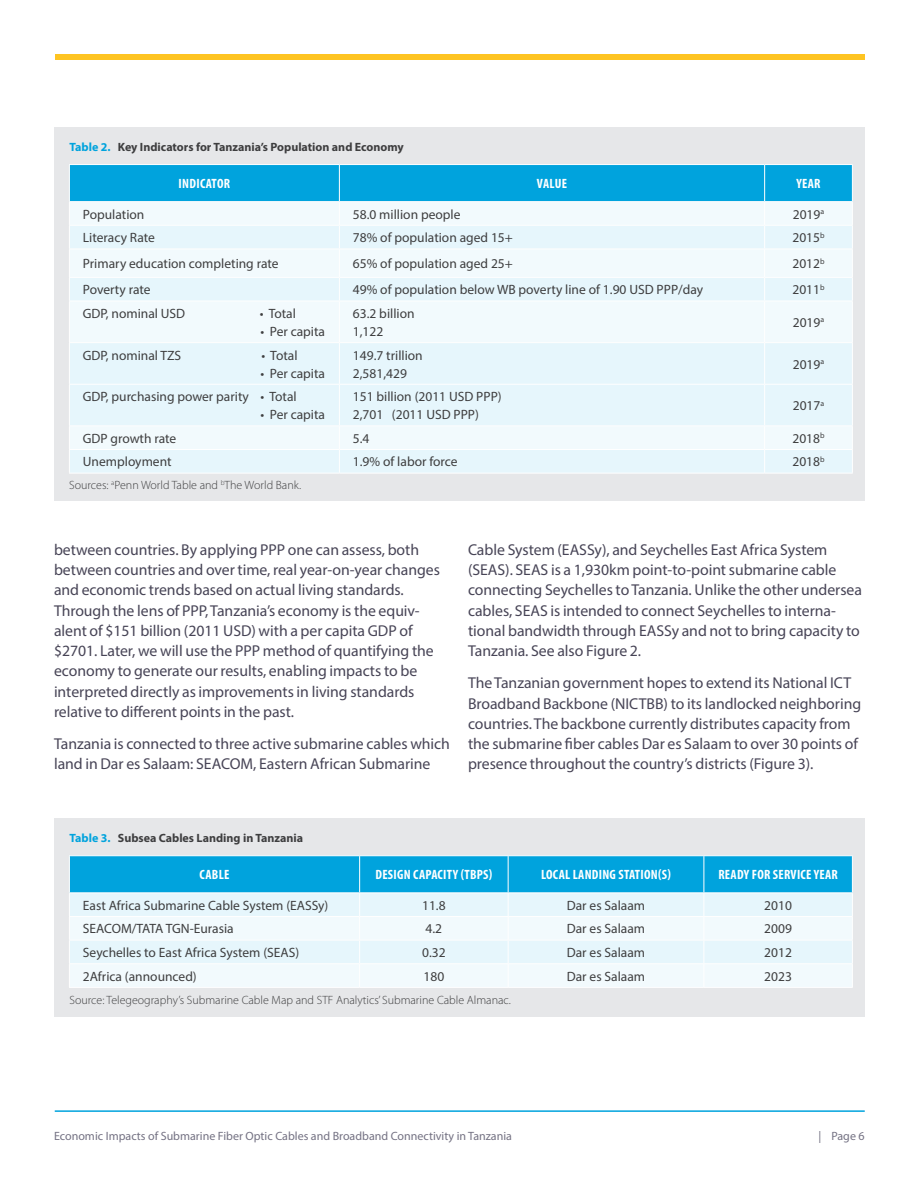
<style>
.page{position:relative;width:918px;height:1188px;background:#fff}
.page>*{position:absolute;margin:0;border:0;box-sizing:border-box;transform-origin:0 0}
.t1{font:15.75px/20.2px "Myriad Pro";color:#474456}
.t2{font:13.5px "Myriad Pro";color:#3e3e3f}
.t3{font:700 condensed 13.5px "Myriad Pro";letter-spacing:.02em;color:#fff}
.Table_Footer_2{font:300 12px "Myriad Pro";color:#3e3e3f}
.Table_Header{font:700 12px "Myriad Pro";color:#3e3e3f}
.t4{font:12px "Myriad Pro";color:#747283}
.s1{color:#00a3dd}
</style>
<div class="page">
<div style="left:55px;top:54px;width:810px;height:5px;background:#fec422"></div>
<hr style="left:55px;top:1110px;width:810px;height:2px;background:#00a3dd">
<div style="left:54px;top:127px;width:811px;height:374px;background:#e6e7e9"></div>
<svg style="left:70px;top:302px;width:782px;height:171px;background:#eaf7fc"></svg>
<hr style="left:69px;top:164px;width:270px;height:1px;background:#fff">
<hr style="left:339px;top:164px;width:426px;height:1px;background:#fff">
<hr style="left:765px;top:164px;width:88px;height:1px;background:#fff">
<hr style="left:69px;top:301px;width:1px;height:41px;background:#fff">
<hr style="left:339px;top:301px;width:1px;height:41px;background:#fff">
<hr style="left:764px;top:301px;width:1px;height:41px;background:#fff">
<hr style="left:852px;top:301px;width:1px;height:41px;background:#fff">
<svg style="left:69px;top:165px;width:784px;height:136px;background:#aee1f4"></svg>
<hr style="left:69px;top:301px;width:270px;height:1px;background:#fff">
<hr style="left:339px;top:301px;width:426px;height:1px;background:#fff">
<hr style="left:765px;top:301px;width:88px;height:1px;background:#fff">
<hr style="left:69px;top:473px;width:270px;height:1px;background:#fff">
<hr style="left:339px;top:473px;width:426px;height:1px;background:#fff">
<hr style="left:765px;top:473px;width:88px;height:1px;background:#fff">
<hr style="left:69px;top:343px;width:1px;height:41px;background:#fff">
<hr style="left:69px;top:385px;width:1px;height:41px;background:#fff">
<hr style="left:69px;top:342px;width:270px;height:1px;background:#fff">
<hr style="left:339px;top:342px;width:426px;height:1px;background:#fff">
<hr style="left:765px;top:342px;width:88px;height:1px;background:#fff">
<hr style="left:339px;top:343px;width:1px;height:41px;background:#fff">
<hr style="left:339px;top:385px;width:1px;height:41px;background:#fff">
<hr style="left:764px;top:343px;width:1px;height:41px;background:#fff">
<hr style="left:764px;top:385px;width:1px;height:41px;background:#fff">
<hr style="left:852px;top:343px;width:1px;height:41px;background:#fff">
<hr style="left:852px;top:385px;width:1px;height:41px;background:#fff">
<svg style="left:69px;top:427px;width:1px;height:46px"></svg>
<hr style="left:69px;top:384px;width:270px;height:1px;background:#fff">
<hr style="left:69px;top:426px;width:270px;height:1px;background:#fff">
<hr style="left:339px;top:384px;width:426px;height:1px;background:#fff">
<hr style="left:339px;top:426px;width:426px;height:1px;background:#fff">
<hr style="left:765px;top:384px;width:88px;height:1px;background:#fff">
<hr style="left:765px;top:426px;width:88px;height:1px;background:#fff">
<svg style="left:339px;top:427px;width:1px;height:46px"></svg>
<svg style="left:764px;top:427px;width:1px;height:46px"></svg>
<svg style="left:852px;top:427px;width:1px;height:46px"></svg>
<hr style="left:69px;top:449px;width:270px;height:1px;background:#fff">
<hr style="left:339px;top:449px;width:426px;height:1px;background:#fff">
<hr style="left:765px;top:449px;width:88px;height:1px;background:#fff">
<div style="left:54px;top:819px;width:811px;height:198px;background:#e6e7e9"></div>
<hr style="left:69px;top:855px;width:291px;height:1px;background:#fff">
<hr style="left:360px;top:855px;width:148px;height:1px;background:#fff">
<hr style="left:508px;top:855px;width:196px;height:1px;background:#fff">
<hr style="left:704px;top:855px;width:149px;height:1px;background:#fff">
<svg style="left:69px;top:856px;width:784px;height:131px;background:#ace0f3"></svg>
<hr style="left:69px;top:987px;width:291px;height:1px;background:#fff">
<hr style="left:360px;top:987px;width:148px;height:1px;background:#fff">
<hr style="left:508px;top:987px;width:196px;height:1px;background:#fff">
<hr style="left:704px;top:987px;width:149px;height:1px;background:#fff">
<p class="Table_Header" style="left:69px;top:139px;width:336px"><span class="s1">Table 2.</span> Key Indicators for Tanzania’s Population and Economy</p>
<p class="t3" style="left:179px;top:175px;width:53px">INDICATOR</p>
<p class="t3" style="left:537px;top:175px;width:32px">VALUE</p>
<p class="t3" style="left:796px;top:175px;width:26px">YEAR</p>
<p class="t2" style="left:83px;top:206px;width:63px">Population</p>
<p class="t2" style="left:353px;top:206px;width:109px">58.0 million people</p>
<p class="t2" style="left:793px;top:206px;width:33px">2019<sup>a</sup></p>
<p class="t2" style="left:83px;top:229px;width:74px">Literacy Rate</p>
<p class="t2" style="left:353px;top:229px;width:162px">78% of population aged 15+</p>
<p class="t2" style="left:792px;top:229px;width:34px">2015<sup>b</sup></p>
<p class="t2" style="left:83px;top:255px;width:197px">Primary education completing rate</p>
<p class="t2" style="left:353px;top:255px;width:162px">65% of population aged 25+</p>
<p class="t2" style="left:792px;top:255px;width:34px">2012<sup>b</sup></p>
<p class="t2" style="left:83px;top:281px;width:69px">Poverty rate</p>
<p class="t2" style="left:353px;top:281px;width:352px">49% of population below WB poverty line of 1.90 USD PPP/day</p>
<p class="t2" style="left:792px;top:281px;width:34px">2011<sup>b</sup></p>
<p class="t2" style="left:83px;top:305px;width:104px">GDP, nominal USD</p>
<p class="t2" style="left:260px;top:305px;width:38px">• Total</p>
<p class="t2" style="left:260px;top:323px;width:66px">• Per capita</p>
<p class="t2" style="left:353px;top:305px;width:63px">63.2 billion</p>
<p class="t2" style="left:353px;top:323px;width:32px">1,122</p>
<p class="t2" style="left:793px;top:314px;width:33px">2019<sup>a</sup></p>
<p class="t2" style="left:83px;top:347px;width:100px">GDP, nominal TZS</p>
<p class="t2" style="left:261px;top:347px;width:38px">• Total</p>
<p class="t2" style="left:260px;top:365px;width:66px">• Per capita</p>
<p class="t2" style="left:83px;top:388px;width:215px">GDP, purchasing power parity • Total</p>
<p class="t2" style="left:260px;top:406px;width:66px">• Per capita</p>
<p class="t2" style="left:353px;top:347px;width:71px">149.7 trillion</p>
<p class="t2" style="left:353px;top:365px;width:56px">2,581,429</p>
<p class="t2" style="left:353px;top:388px;width:150px">151 billion (2011 USD PPP)</p>
<p class="t2" style="left:353px;top:406px;width:128px">2,701 (2011 USD PPP)</p>
<p class="t2" style="left:793px;top:356px;width:33px">2019<sup>a</sup></p>
<p class="t2" style="left:793px;top:397px;width:33px">2017<sup>a</sup></p>
<p class="t2" style="left:83px;top:430px;width:95px">GDP growth rate</p>
<p class="t2" style="left:353px;top:430px;width:18px">5.4</p>
<p class="t2" style="left:792px;top:430px;width:34px">2018<sup>b</sup></p>
<p class="t2" style="left:83px;top:454px;width:90px">Unemployment</p>
<p class="t2" style="left:353px;top:454px;width:106px">1.9% of labor force</p>
<p class="t2" style="left:792px;top:454px;width:34px">2018<sup>b</sup></p>
<p class="Table_Footer_2" style="left:69px;top:478px;width:234px">Sources: <sup>a</sup>Penn World Table and <sup>b</sup>The World Bank.</p>
<p class="t1" style="left:54px;top:539px;width:387px">between countries. By applying PPP one can assess, both between countries and over time, real year-on-year changes and economic trends based on actual living standards.<br>Through the lens of PPP, Tanzania’s economy is the equiv&shy;alent of $151 billion (2011 USD) with a per capita GDP of $2701. Later, we will use the PPP method of quantifying the economy to generate our results, enabling impacts to be interpreted directly as improvements in living standards relative to different points in the past.</p>
<p class="t1" style="left:54px;top:734px;width:398px">Tanzania is connected to three active submarine cables which land in Dar es Salaam: SEACOM, Eastern African Submarine</p>
<p class="t1" style="left:468px;top:539px;width:396px">Cable System (EASSy), and Seychelles East Africa System (SEAS). SEAS is a 1,930km point-to-point submarine cable connecting Seychelles to Tanzania. Unlike the other undersea cables, SEAS is intended to connect Seychelles to interna&shy;tional bandwidth through EASSy and not to bring capacity to Tanzania. See also Figure 2.</p>
<p class="t1" style="left:468px;top:673px;width:395px">The Tanzanian government hopes to extend its National ICT Broadband Backbone (NICTBB) to its landlocked neighboring countries. The backbone currently distributes capacity from the submarine fiber cables Dar es Salaam to over 30 points of presence throughout the country’s districts (Figure 3).</p>
<p class="Table_Header" style="left:69px;top:830px;width:235px"><span class="s1">Table 3.</span> Subsea Cables Landing in Tanzania</p>
<p class="t3" style="left:200px;top:866px;width:31px">CABLE</p>
<p class="t3" style="left:375px;top:866px;width:118px">DESIGN CAPACITY (TBPS)</p>
<p class="t3" style="left:541px;top:866px;width:131px">LOCAL LANDING STATION(S)</p>
<p class="t3" style="left:718px;top:866px;width:121px">READY FOR SERVICE YEAR</p>
<p class="t2" style="left:83px;top:897px;width:247px">East Africa Submarine Cable System (EASSy)</p>
<p class="t2" style="left:422px;top:897px;width:25px">11.8</p>
<p class="t2" style="left:567px;top:897px;width:80px">Dar es Salaam</p>
<p class="t2" style="left:764px;top:897px;width:29px">2010</p>
<p class="t2" style="left:83px;top:921px;width:152px">SEACOM/TATA TGN-Eurasia</p>
<p class="t2" style="left:426px;top:921px;width:18px">4.2</p>
<p class="t2" style="left:567px;top:921px;width:80px">Dar es Salaam</p>
<p class="t2" style="left:764px;top:921px;width:29px">2009</p>
<p class="t2" style="left:83px;top:944px;width:218px">Seychelles to East Africa System (SEAS)</p>
<p class="t2" style="left:422px;top:944px;width:25px">0.32</p>
<p class="t2" style="left:567px;top:944px;width:80px">Dar es Salaam</p>
<p class="t2" style="left:764px;top:944px;width:29px">2012</p>
<p class="t2" style="left:83px;top:968px;width:115px">2Africa (announced)</p>
<p class="t2" style="left:424px;top:968px;width:22px">180</p>
<p class="t2" style="left:567px;top:968px;width:80px">Dar es Salaam</p>
<p class="t2" style="left:764px;top:968px;width:29px">2023</p>
<p class="Table_Footer_2" style="left:69px;top:993px;width:443px">Source: Telegeography’s Submarine Cable Map and STF Analytics’ Submarine Cable Almanac.</p>
<p class="t4" style="left:54px;top:1129px;width:460px">Economic Impacts of Submarine Fiber Optic Cables and Broadband Connectivity in Tanzania</p>
<p class="t4" style="left:818px;top:1129px;width:48px">| Page 6</p>
</div>
